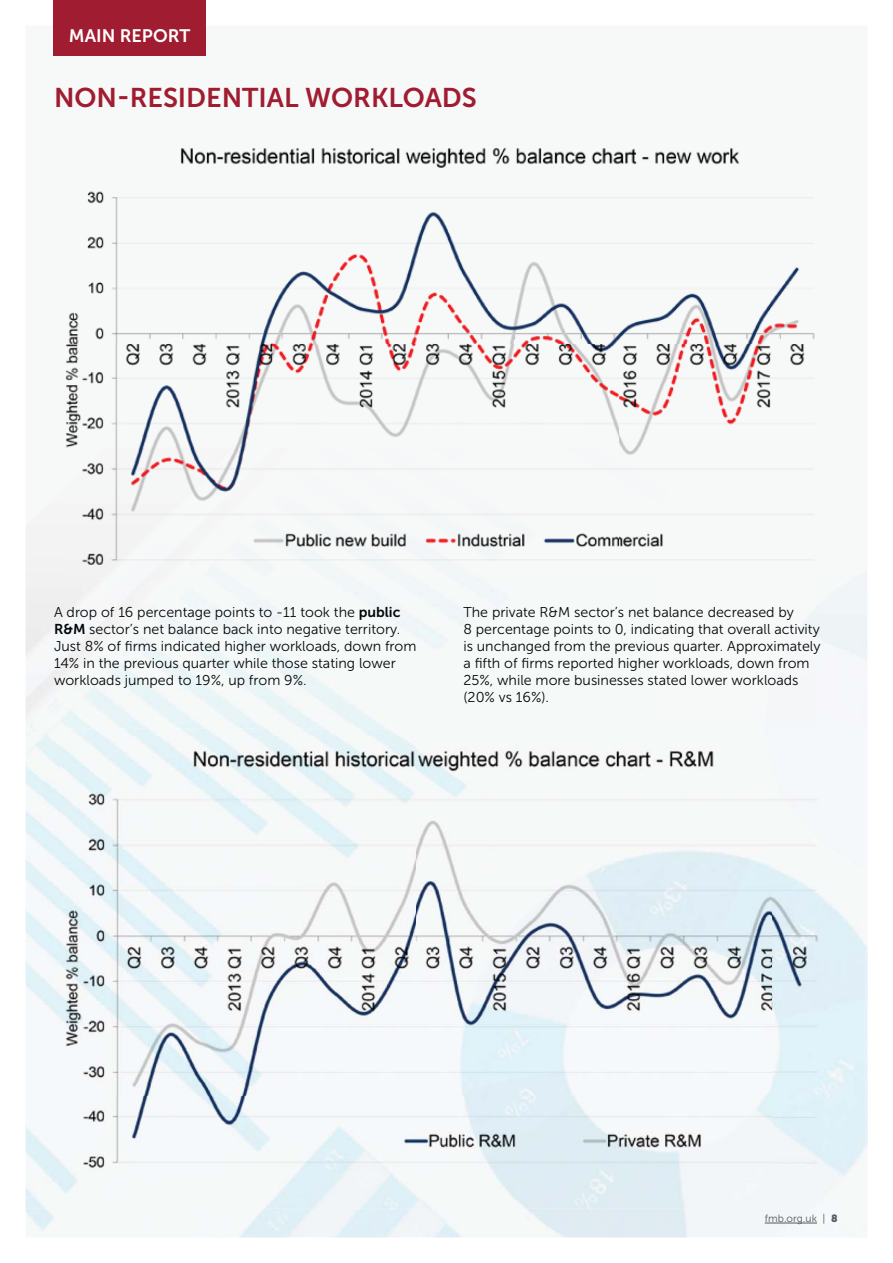
<style>
.page{position:relative;width:893px;height:1263px;background:#fff}
.page>*{position:absolute;margin:0;border:0;box-sizing:border-box;transform-origin:0 0}
.t1{font:27px "Museo Sans 700";color:#a01c30}
.t2{font:18px "Museo Sans 700";color:#fff}
.t3{font:14.25px/17.1px "Museo Sans 300";color:#040809}
.t4{font:10.5px "Museo Sans 300";color:#575757}
.s1{font-family:"Museo Sans 700"}
.s2{font-family:"Museo Sans 900"}
</style>
<div class="page">
<img style="left:26px;top:781px;width:51px;height:428px">
<img style="left:61px;top:737px;width:762px;height:463px">
<img style="left:26px;top:345px;width:794px;height:231px">
<img style="left:68px;top:147px;width:747px;height:197px">
<img style="left:63px;top:344px;width:759px;height:1px">
<hr style="left:765px;top:1223px;width:52px;height:1px;background:#575757">
<div style="left:53px;top:0;width:152px;height:56px;background:#a01c30"></div>
<p class="t2" style="left:69px;top:29px;width:123px">MAIN REPORT</p>
<h1 class="t1" style="left:54px;top:88px;width:424px">NON-RESIDENTIAL WORKLOADS</h1>
<p class="t3" style="left:54px;top:605px;width:364px">A drop of 16 percentage points to -11 took the <span class="s1">public R&amp;M</span> sector’s net balance back into negative territory.<br>Just 8% of firms indicated higher workloads, down from 14% in the previous quarter while those stating lower workloads jumped to 19%, up from 9%.</p>
<p class="t3" style="left:463px;top:605px;width:359px">The private R&amp;M sector’s net balance decreased by<br>8 percentage points to 0, indicating that overall activity is unchanged from the previous quarter. Approximately a fifth of firms reported higher workloads, down from 25%, while more businesses stated lower workloads (20% vs 16%).</p>
<p class="t4" style="left:765px;top:1214px;width:74px">fmb.org.uk | <span class="s2">8</span></p>
</div>
